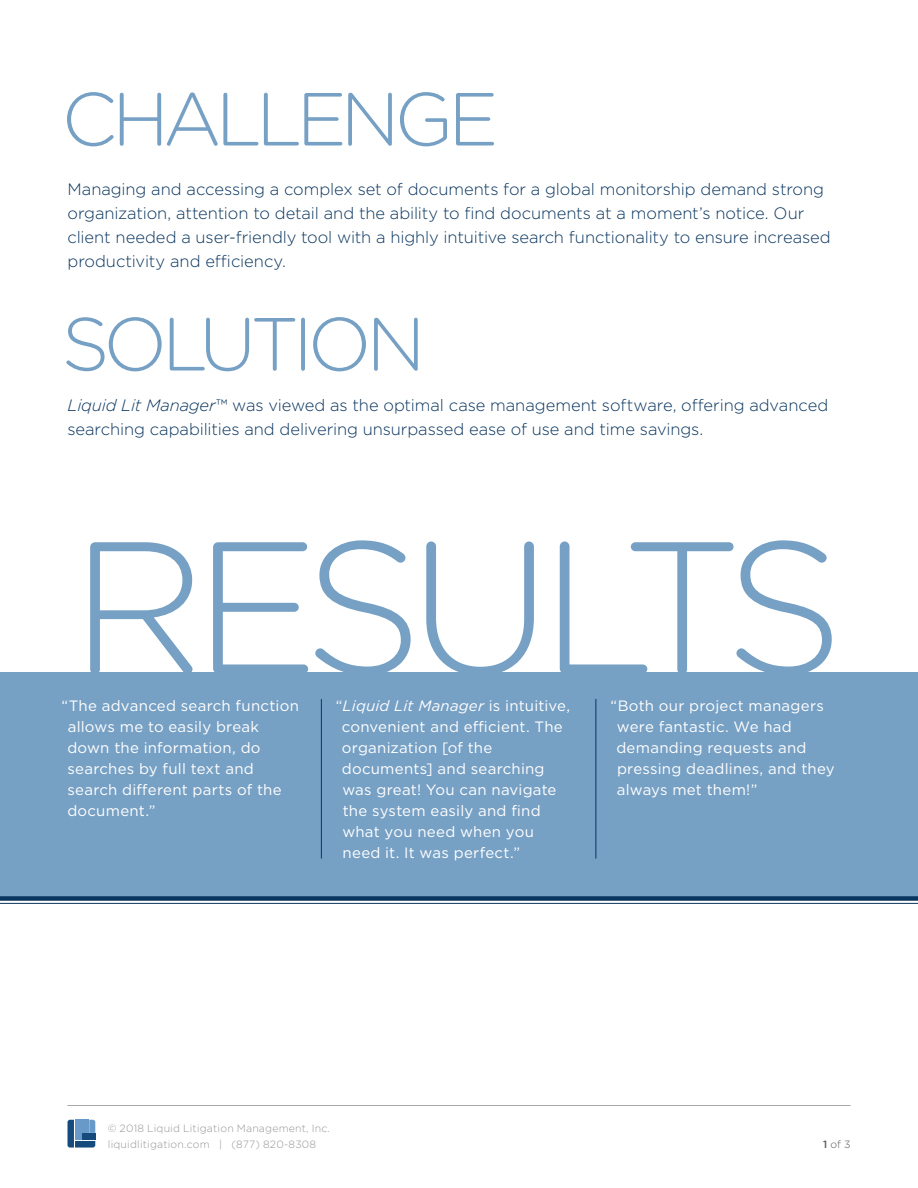
<style>
.page{position:relative;width:918px;height:1188px;background:#fff}
.page>*{position:absolute;margin:0;border:0;box-sizing:border-box;transform-origin:0 0}
.t1{font:300 187.5px "Gotham Rounded";letter-spacing:-.08em;color:#76a0c4}
.t2{font:300 75px "Gotham Rounded";letter-spacing:-.08em;color:#76a0c4}
.Body___Copy{font:300 16.5px/24px "Gotham";letter-spacing:-.005em;color:#0a355e}
.Body___Copy-2{font:15px/21px "Gotham";letter-spacing:.015em;color:#fff}
.t3{font:300 10.5px/15.1px "Gotham";letter-spacing:.02em;color:#939598}
.t4{font:300 10.5px "Gotham";color:#57585a}
.s1{font-style:italic}
.s2{font-weight:500}
</style>
<div class="page">
<div style="left:0;top:672px;width:918px;height:224px;background:#76a0c4"></div>
<div style="left:0;top:896px;width:918px;height:5px;background:#0a355e"></div>
<hr style="left:0;top:903px;width:918px;height:1px;background:#0a355e">
<hr style="left:68px;top:1105px;width:782px;height:1px;background:#939598">
<svg style="left:68px;top:1120px;width:27px;height:28px"></svg>
<hr style="left:321px;top:699px;width:1px;height:160px;background:#0a355e">
<hr style="left:596px;top:699px;width:1px;height:160px;background:#0a355e">
<p class="t2" style="left:62px;top:69px;width:438px">CHALLENGE</p>
<p class="Body___Copy" style="left:68px;top:177px;width:765px">Managing and accessing a complex set of documents for a global monitorship demand strong organization, attention to detail and the ability to find documents at a moment’s notice. Our client needed a user-friendly tool with a highly intuitive search functionality to ensure increased productivity and efficiency.</p>
<p class="t2" style="left:62px;top:294px;width:365px">SOLUTION</p>
<p class="Body___Copy" style="left:68px;top:393px;width:762px"><span class="s1">Liquid Lit Manager</span>™ was viewed as the optimal case management software, offering advanced searching capabilities and delivering unsurpassed ease of use and time savings.</p>
<p class="t1" style="left:71px;top:482px;width:775px">RESULTS</p>
<p class="Body___Copy-2" style="left:67px;top:695px;width:233px;text-indent:-6px">“The advanced search function allows me to easily break down the information, do searches by full text and search different parts of the document.”</p>
<p class="Body___Copy-2" style="left:342px;top:695px;width:230px;text-indent:-6px">“<span class="s1">Liquid Lit Manager</span> is intuitive, convenient and efficient. The organization [of the documents] and searching was great! You can navigate the system easily and find what you need when you need it. It was perfect.”</p>
<p class="Body___Copy-2" style="left:616px;top:695px;width:220px;text-indent:-6px">“Both our project managers were fantastic. We had demanding requests and pressing deadlines, and they always met them!”</p>
<p class="t3" style="left:108px;top:1121px;width:224px">© 2018 Liquid Litigation Management, Inc. liquidlitigation.com | (877) 820-8308</p>
<p class="t4" style="left:823px;top:1137px;width:29px"><span class="s2">1</span> of 3</p>
</div>
